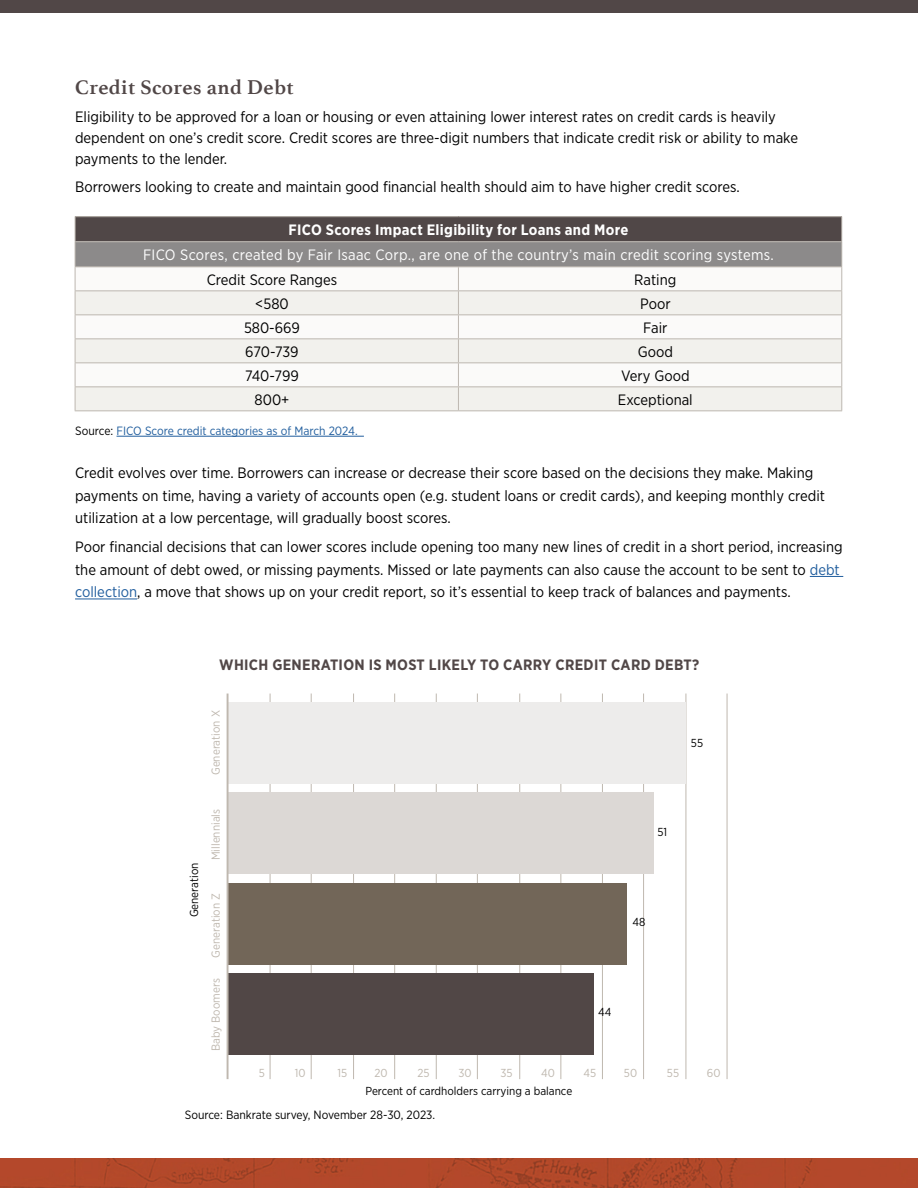
<style>
.page{position:relative;width:918px;height:1188px;background:#fff}
.page>*{position:absolute;margin:0;border:0;box-sizing:border-box;transform-origin:0 0}
.t1{font:700 21px "Athelas";letter-spacing:.02em;color:#514747}
.t2{font:15px/22.5px "Gotham Narrow";color:#000}
.t3{font:15px "Gotham Narrow";letter-spacing:.02em;color:#fff}
.t4{font:700 15px "Gotham Narrow";letter-spacing:.02em;color:#514747}
.t5{font:700 15px "Gotham Narrow";letter-spacing:.02em;color:#fff}
.t6{font:12px "Gotham Narrow";color:#215e9e}
.t7{font:12px "Gotham Narrow";color:#000}
.t8{font:11.55px "Gotham Narrow";color:#bfb8af}
.t9{font:11.55px "Gotham Narrow";color:#000}
.s1{color:#000}
.s2{color:#215e9e}
</style>
<div class="page">
<div style="left:0;top:0;width:918px;height:13px;background:#514747"></div>
<img style="left:0;top:1158px;width:918px;height:30px">
<div style="left:75px;top:217px;width:767px;height:25px;background:#504747"></div>
<div style="left:75px;top:242px;width:767px;height:25px;background:#8c8a8a"></div>
<svg style="left:76px;top:267px;width:765px;height:23px"></svg>
<svg style="left:76px;top:291px;width:765px;height:119px;fill:#f2f1ed"></svg>
<hr style="left:75px;top:216px;width:383px;height:1px;background:#bdb7b0">
<hr style="left:458px;top:216px;width:384px;height:1px;background:#bdb7b0">
<hr style="left:75px;top:241px;width:383px;height:1px;background:#bdb7b0">
<hr style="left:458px;top:241px;width:384px;height:1px;background:#bdb7b0">
<hr style="left:75px;top:266px;width:383px;height:1px;background:#bdb7b0">
<hr style="left:75px;top:290px;width:383px;height:1px;background:#bdb7b0">
<hr style="left:458px;top:290px;width:384px;height:1px;background:#bdb7b0">
<hr style="left:75px;top:314px;width:383px;height:1px;background:#bdb7b0">
<hr style="left:458px;top:314px;width:384px;height:1px;background:#bdb7b0">
<hr style="left:75px;top:338px;width:383px;height:1px;background:#bdb7b0">
<hr style="left:458px;top:338px;width:384px;height:1px;background:#bdb7b0">
<hr style="left:75px;top:362px;width:383px;height:1px;background:#bdb7b0">
<hr style="left:458px;top:362px;width:384px;height:1px;background:#bdb7b0">
<hr style="left:75px;top:386px;width:383px;height:1px;background:#bdb7b0">
<svg style="left:75px;top:217px;width:1px;height:193px"></svg>
<hr style="left:458px;top:386px;width:384px;height:1px;background:#bdb7b0">
<svg style="left:458px;top:267px;width:1px;height:143px"></svg>
<hr style="left:75px;top:410px;width:383px;height:1px;background:#bdb7b0">
<hr style="left:458px;top:410px;width:384px;height:1px;background:#bdb7b0">
<svg style="left:841px;top:217px;width:1px;height:193px"></svg>
<hr style="left:458px;top:266px;width:384px;height:1px;background:#bdb7b0">
<hr style="left:117px;top:436px;width:247px;height:1px;background:#215e9e">
<hr style="left:810px;top:576px;width:33px;height:1px;background:#215e9e">
<hr style="left:75px;top:599px;width:62px;height:1px;background:#215e9e">
<hr style="left:270px;top:694px;width:1px;height:385px;background:#bfb8af">
<hr style="left:311px;top:694px;width:1px;height:385px;background:#bfb8af">
<hr style="left:353px;top:694px;width:1px;height:385px;background:#bfb8af">
<hr style="left:394px;top:694px;width:1px;height:385px;background:#bfb8af">
<hr style="left:436px;top:694px;width:1px;height:385px;background:#bfb8af">
<hr style="left:477px;top:694px;width:1px;height:385px;background:#bfb8af">
<hr style="left:519px;top:694px;width:1px;height:385px;background:#bfb8af">
<hr style="left:560px;top:694px;width:1px;height:385px;background:#bfb8af">
<hr style="left:602px;top:694px;width:1px;height:385px;background:#bfb8af">
<hr style="left:643px;top:694px;width:1px;height:385px;background:#bfb8af">
<hr style="left:685px;top:694px;width:1px;height:385px;background:#bfb8af">
<hr style="left:727px;top:694px;width:1px;height:385px;background:#bfb8af">
<div style="left:228px;top:702px;width:458px;height:82px;background:#edeceb"></div>
<div style="left:228px;top:792px;width:426px;height:82px;background:#dcd8d5"></div>
<div style="left:228px;top:883px;width:399px;height:81px;background:#726658"></div>
<div style="left:228px;top:973px;width:366px;height:82px;background:#514746"></div>
<hr style="left:227px;top:694px;width:2px;height:385px;background:#bfb8af">
<h1 class="t1" style="left:75px;top:70px;width:220px">Credit Scores and Debt</h1>
<p class="t2" style="left:75px;top:106px;width:724px;line-height:21px">Eligibility to be approved for a loan or housing or even attaining lower interest rates on credit cards is heavily dependent on one’s credit score. Credit scores are three-digit numbers that indicate credit risk or ability to make payments to the lender.</p>
<p class="t2" style="left:75px;top:175px;width:666px">Borrowers looking to create and maintain good financial health should aim to have higher credit scores.</p>
<p class="t5" style="left:288px;top:220px;width:341px">FICO Scores Impact Eligibility for Loans and More</p>
<p class="t3" style="left:143px;top:245px;width:632px">FICO Scores, created by Fair Isaac Corp., are one of the country’s main credit scoring systems.</p>
<p class="t2" style="left:207px;top:268px;width:132px">Credit Score Ranges</p>
<p class="t2" style="left:634px;top:268px;width:44px">Rating</p>
<p class="t2" style="left:255px;top:292px;width:35px">&lt;580</p>
<p class="t2" style="left:640px;top:292px;width:32px">Poor</p>
<p class="t2" style="left:244px;top:316px;width:58px">580-669</p>
<p class="t2" style="left:643px;top:316px;width:26px">Fair</p>
<p class="t2" style="left:245px;top:340px;width:55px">670-739</p>
<p class="t2" style="left:638px;top:340px;width:37px">Good</p>
<p class="t2" style="left:245px;top:364px;width:55px">740-799</p>
<p class="t2" style="left:621px;top:364px;width:70px">Very Good</p>
<p class="t2" style="left:255px;top:388px;width:36px">800+</p>
<p class="t2" style="left:618px;top:388px;width:76px">Exceptional</p>
<p class="t6" style="left:75px;top:423px;width:284px"><span class="s1">Source:</span> FICO Score credit categories as of March 2024.</p>
<p class="t2" style="left:75px;top:461px;width:752px">Credit evolves over time. Borrowers can increase or decrease their score based on the decisions they make. Making payments on time, having a variety of accounts open (e.g. student loans or credit cards), and keeping monthly credit utilization at a low percentage, will gradually boost scores.</p>
<p class="t2" style="left:75px;top:536px;width:769px">Poor financial decisions that can lower scores include opening too many new lines of credit in a short period, increasing the amount of debt owed, or missing payments. Missed or late payments can also cause the account to be sent to <span class="s2">debt collection</span>, a move that shows up on your credit report, so it’s essential to keep track of balances and payments.</p>
<p class="t4" style="left:219px;top:655px;width:482px">WHICH GENERATION IS MOST LIKELY TO CARRY CREDIT CARD DEBT?</p>
<p class="t9" style="left:187px;top:917px;width:56px;rotate:-90deg">Generation</p>
<p class="t8" style="left:209px;top:775px;width:66px;rotate:-90deg">Generation X</p>
<p class="t8" style="left:209px;top:860px;width:53px;rotate:-90deg">Millennials</p>
<p class="t8" style="left:209px;top:958px;width:66px;rotate:-90deg">Generation Z</p>
<p class="t8" style="left:209px;top:1051px;width:74px;rotate:-90deg">Baby Boomers</p>
<p class="t9" style="left:691px;top:736px;width:14px">55</p>
<p class="t9" style="left:657px;top:824px;width:11px">51</p>
<p class="t9" style="left:633px;top:915px;width:14px">48</p>
<p class="t9" style="left:598px;top:1005px;width:15px">44</p>
<p class="t8" style="left:259px;top:1066px;width:8px">5</p>
<p class="t8" style="left:295px;top:1066px;width:12px">10</p>
<p class="t8" style="left:337px;top:1066px;width:11px">15</p>
<p class="t8" style="left:374px;top:1066px;width:15px">20</p>
<p class="t8" style="left:418px;top:1066px;width:14px">25</p>
<p class="t8" style="left:458px;top:1066px;width:15px">30</p>
<p class="t8" style="left:501px;top:1066px;width:14px">35</p>
<p class="t8" style="left:541px;top:1066px;width:15px">40</p>
<p class="t8" style="left:583px;top:1066px;width:14px">45</p>
<p class="t8" style="left:624px;top:1066px;width:15px">50</p>
<p class="t8" style="left:667px;top:1066px;width:14px">55</p>
<p class="t8" style="left:707px;top:1066px;width:15px">60</p>
<p class="t9" style="left:365px;top:1084px;width:208px">Percent of cardholders carrying a balance</p>
<p class="t7" style="left:185px;top:1107px;width:252px">Source: Bankrate survey, November 28-30, 2023.</p>
</div>
